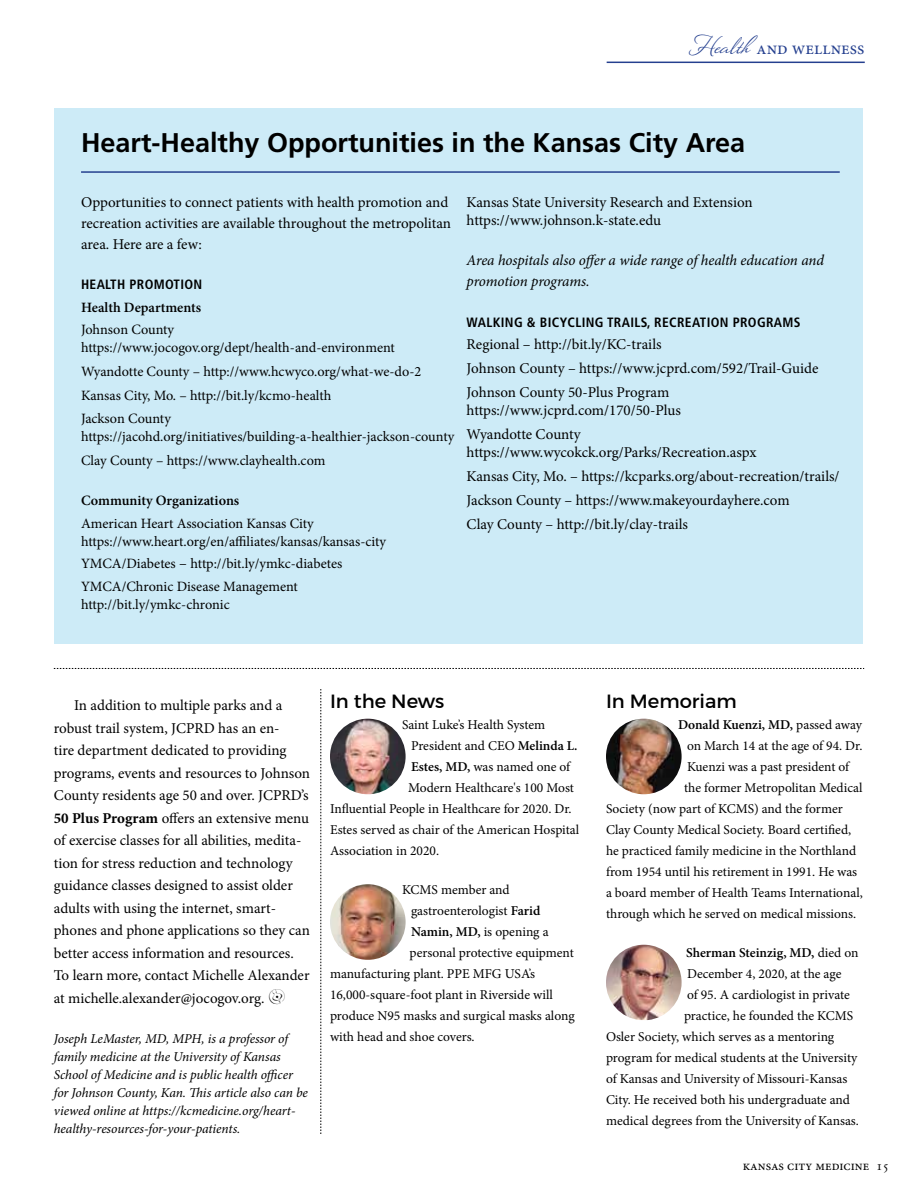
<style>
.page{position:relative;width:918px;height:1188px;background:#fff}
.page>*{position:absolute;margin:0;border:0;box-sizing:border-box;transform-origin:0 0}
.t1{font:700 27px "Frutiger";color:#000}
.t2{font:19.5px "Montserrat";color:#000}
.t3{font:18px "Minion Pro";color:#25408f}
.t4{font:15px/22.5px "Minion Pro";color:#000}
.t5{font:italic 15px/21px "Minion Pro";letter-spacing:-.01em;color:#000}
.t6{font:14.25px/18px "Minion Pro";color:#000}
.t7{font:600 14.25px "Minion Pro";color:#000}
.t8{font:13.5px "Minion Pro";color:#000}
.t9{font:italic 13.5px/18px "Minion Pro";letter-spacing:-.01em;color:#000}
.t10{font:700 condensed 13.5px "Frutiger";letter-spacing:.025em;color:#000}
.t11{font:600 13.5px "Minion Pro";color:#000}
.t12{font:13.5px "Minion Pro";letter-spacing:-.02em;color:#000}
.s1{font-family:"Montague Script";font-size:27px}
.s2{font-size:15px}
.s3{font-weight:700}
.s4{font-weight:600}
.s5{font-weight:400}
.s6{font-family:"Adobe Garamond Pro"}
</style>
<div class="page">
<div style="left:55px;top:108px;width:808px;height:536px;background:#cdebf7"></div>
<hr style="left:81px;top:171px;width:759px;height:2px;background:#25408f">
<svg style="left:54px;top:668px;width:810px;height:1px"></svg>
<svg style="left:321px;top:689px;width:1px;height:445px"></svg>
<hr style="left:607px;top:62px;width:258px;height:1px;background:#25408f">
<img style="left:330px;top:719px;width:76px;height:75px;border-radius:38px">
<img style="left:330px;top:884px;width:76px;height:76px;border-radius:38px">
<img style="left:606px;top:719px;width:76px;height:75px;border-radius:38px">
<img style="left:606px;top:945px;width:76px;height:75px">
<p class="t3" style="left:690px;top:36px;width:176px"><span class="s1">Health</span> and wellness</p>
<h1 class="t1" style="left:81px;top:127px;width:666px">Heart-Healthy Opportunities in the Kansas City Area</h1>
<p class="t4" style="left:81px;top:191px;width:372px;line-height:21px">Opportunities to connect patients with health promotion and recreation activities are available throughout the metropolitan area. Here are a few:</p>
<p class="t10" style="left:81px;top:276px;width:123px">HEALTH PROMOTION</p>
<p class="t7" style="left:81px;top:297px;width:122px">Health Departments</p>
<p class="t6" style="left:81px;top:321px;width:315px">Johnson County https://www.jocogov.org/dept/health-and-environment</p>
<p class="t6" style="left:81px;top:360px;width:342px;line-height:24px">Wyandotte County – http://www.hcwyco.org/what-we-do-2<br>Kansas City, Mo. – http://bit.ly/kcmo-health</p>
<p class="t6" style="left:81px;top:409px;width:375px">Jackson County https://jacohd.org/initiatives/building-a-healthier-jackson-county</p>
<p class="t6" style="left:81px;top:451px;width:246px">Clay County – https://www.clayhealth.com</p>
<p class="t7" style="left:81px;top:491px;width:160px">Community Organizations</p>
<p class="t6" style="left:81px;top:514px;width:307px">American Heart Association Kansas City https://www.heart.org/en/affiliates/kansas/kansas-city</p>
<p class="t6" style="left:81px;top:552px;width:263px;line-height:22.5px">YMCA/Diabetes <span class="s2">–</span> http://bit.ly/ymkc-diabetes<br>YMCA/Chronic Disease Management</p>
<p class="t6" style="left:81px;top:595px;width:150px">http://bit.ly/ymkc-chronic</p>
<p class="t4" style="left:467px;top:193px;width:288px;line-height:18px">Kansas State University Research and Extension https://www.johnson.k-state.edu</p>
<p class="t5" style="left:467px;top:250px;width:359px">Area hospitals also offer a wide range of health education and promotion programs.</p>
<p class="t10" style="left:467px;top:314px;width:336px">WALKING &amp; BICYCLING TRAILS, RECREATION PROGRAMS</p>
<p class="t4" style="left:467px;top:332px;width:353px;line-height:24px">Regional – http://bit.ly/KC-trails<br>Johnson County – https://www.jcprd.com/592/Trail-Guide<br>Johnson County 50-Plus Program</p>
<p class="t4" style="left:467px;top:398px;width:216px;line-height:24px">https://www.jcprd.com/170/50-Plus<br>Wyandotte County</p>
<p class="t4" style="left:467px;top:440px;width:374px;line-height:24px">https://www.wycokck.org/Parks/Recreation.aspx<br>Kansas City, Mo. – https://kcparks.org/about-recreation/trails/ Jackson County – https://www.makeyourdayhere.com<br>Clay County – http://bit.ly/clay-trails</p>
<p class="t4" style="left:54px;top:694px;width:258px;text-indent:20px">In addition to multiple parks and a robust trail system, JCPRD has an en-<br>tire department dedicated to providing programs, events and resources to Johnson County residents age 50 and over. JCPRD’s <span class="s3">50 Plus Program</span> offers an extensive menu of exercise classes for all abilities, medita&shy;tion for stress reduction and technology guidance classes designed to assist older adults with using the internet, smart&shy;phones and phone applications so they can better access information and resources.<br>To learn more, contact Michelle Alexander at michelle.alexander@jocogov.org.</p>
<p class="t9" style="left:54px;top:1030px;width:256px">Joseph LeMaster, MD, MPH, is a professor of family medicine at the University of Kansas School of Medicine and is public health officer for Johnson County, Kan. This article also can be viewed online at https://kcmedicine.org/heart&shy;healthy-resources-for-your-patients.</p>
<h2 class="t2" style="left:330px;top:689px;width:116px">In the News</h2>
<p class="t8" style="left:402px;top:716px;width:145px">Saint Luke’s Health System</p>
<p class="t8" style="left:411px;top:737px;width:168px">President and CEO <span class="s4">Melinda L.</span></p>
<p class="t8" style="left:411px;top:758px;width:162px"><span class="s4">Estes, MD,</span> was named one of</p>
<p class="t12" style="left:408px;top:779px;width:168px">Modern Healthcare's 100 Most</p>
<p class="t8" style="left:330px;top:800px;width:243px">Influential People in Healthcare for 2020. Dr.</p>
<p class="t8" style="left:330px;top:821px;width:251px">Estes served as chair of the American Hospital</p>
<p class="t8" style="left:330px;top:842px;width:111px">Association in 2020.</p>
<p class="t8" style="left:402px;top:881px;width:109px">KCMS member and</p>
<p class="t8" style="left:411px;top:902px;width:131px">gastroenterologist <span class="s4">Farid</span></p>
<p class="t8" style="left:411px;top:923px;width:139px"><span class="s4">Namin, MD,</span> is opening a</p>
<p class="t8" style="left:410px;top:944px;width:166px">personal protective equipment</p>
<p class="t8" style="left:330px;top:965px;width:207px">manufacturing plant. PPE MFG USA’s</p>
<p class="t8" style="left:330px;top:986px;width:225px">16,000-square-foot plant in Riverside will</p>
<p class="t8" style="left:330px;top:1007px;width:246px">produce N95 masks and surgical masks along</p>
<p class="t8" style="left:330px;top:1028px;width:146px">with head and shoe covers.</p>
<h2 class="t2" style="left:606px;top:689px;width:132px">In Memoriam</h2>
<p class="t11" style="left:678px;top:715px;width:186px">Donald Kuenzi, MD, <span class="s5">passed away</span></p>
<p class="t8" style="left:687px;top:737px;width:177px">on March 14 at the age of 94. Dr.</p>
<p class="t8" style="left:687px;top:758px;width:165px">Kuenzi was a past president of</p>
<p class="t8" style="left:684px;top:779px;width:180px">the former Metropolitan Medical</p>
<p class="t8" style="left:606px;top:800px;width:238px">Society (now part of KCMS) and the former</p>
<p class="t8" style="left:606px;top:821px;width:247px">Clay County Medical Society. Board certified,</p>
<p class="t8" style="left:606px;top:842px;width:252px">he practiced family medicine in the Northland</p>
<p class="t8" style="left:606px;top:863px;width:253px">from 1954 until his retirement in 1991. He was</p>
<p class="t8" style="left:606px;top:884px;width:258px">a board member of Health Teams International,</p>
<p class="t8" style="left:606px;top:905px;width:252px">through which he served on medical missions.</p>
<p class="t11" style="left:686px;top:943px;width:174px">Sherman Steinzig, MD, <span class="s5">died on</span></p>
<p class="t8" style="left:687px;top:965px;width:156px">December 4, 2020, at the age</p>
<p class="t8" style="left:687px;top:986px;width:164px">of 95. A cardiologist in private</p>
<p class="t8" style="left:684px;top:1007px;width:171px">practice, he founded the KCMS</p>
<p class="t8" style="left:606px;top:1028px;width:230px">Osler Society, which serves as a mentoring</p>
<p class="t8" style="left:606px;top:1049px;width:253px">program for medical students at the University</p>
<p class="t8" style="left:606px;top:1070px;width:243px">of Kansas and University of Missouri-Kansas</p>
<p class="t8" style="left:606px;top:1091px;width:246px">City. He received both his undergraduate and</p>
<p class="t8" style="left:606px;top:1112px;width:255px">medical degrees from the University of Kansas.</p>
<p class="t8" style="left:743px;top:1156px;width:148px">kansas city medicine <span class="s6">15</span></p>
</div>
